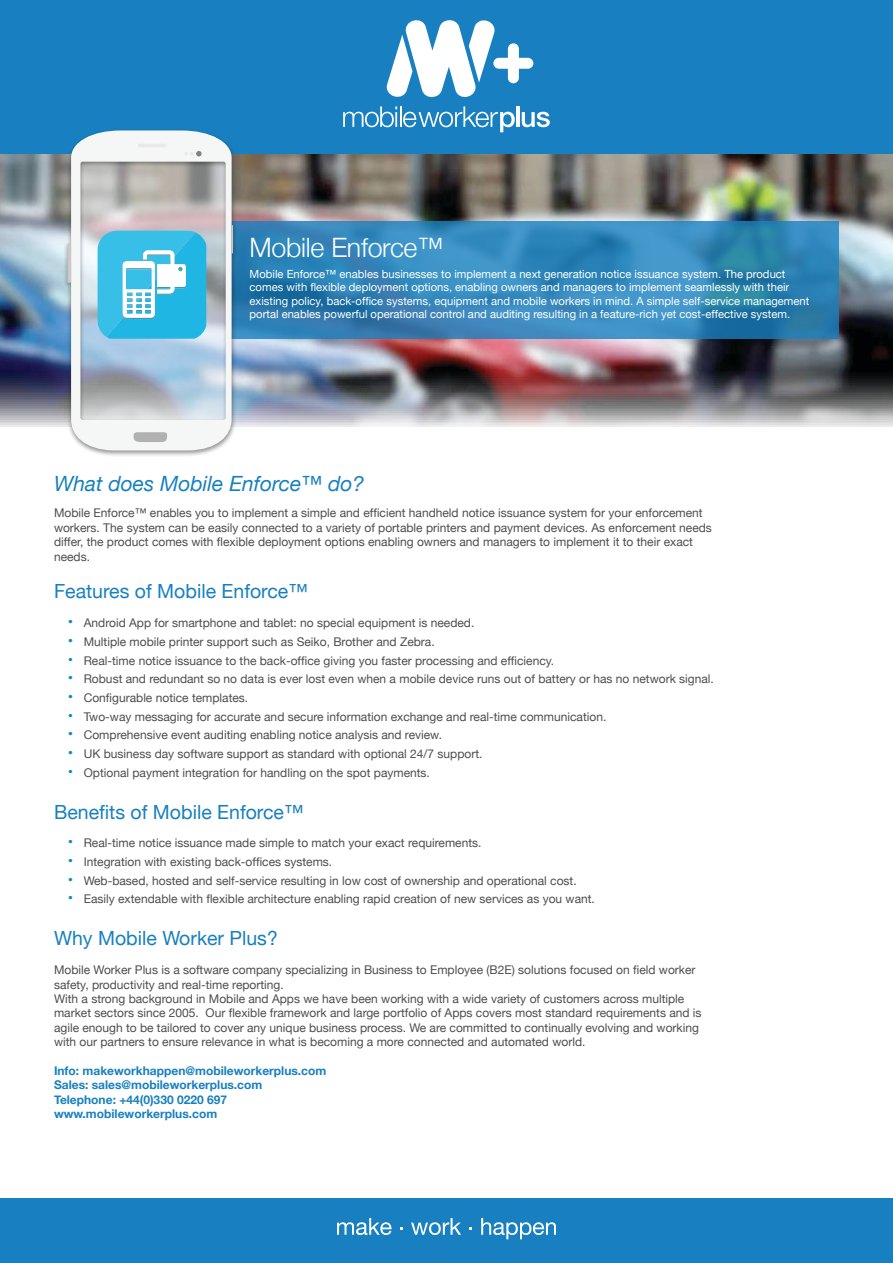
<style>
.page{position:relative;width:893px;height:1263px;background:#fff}
.page>*{position:absolute;margin:0;border:0;box-sizing:border-box;transform-origin:0 0}
.t1{font:27px "Helvetica Neue";color:#118bbe}
.t2{font:300 26.7px "Helvetica Neue";letter-spacing:-.01em;color:#fff}
.t3{font:italic 21px "Helvetica Neue";color:#1880c0}
.t4{font:19.5px "Helvetica Neue";color:#1880c0}
.t5{font:12px/14.4px "Helvetica Neue";color:#4d4d4f}
.t6{font:700 12px "Helvetica Neue";color:#1880c0}
.t7{font:11.25px/13.5px "Helvetica Neue";color:#fff}
</style>
<div class="page">
<img style="left:0;top:153px;width:893px;height:273px">
<div style="left:0;top:0;width:893px;height:153px;background:#1880c0"></div>
<svg style="left:238px;top:221px;width:601px;height:118px;background:#3285b8"></svg>
<svg style="left:386px;top:20px;width:147px;height:77px"></svg>
<svg style="left:343px;top:106px;width:54px;height:21px"></svg>
<hr style="left:400px;top:106px;width:2px;height:21px;background:#fff">
<svg style="left:403px;top:106px;width:112px;height:26px"></svg>
<hr style="left:516px;top:106px;width:3px;height:21px;background:#fff">
<svg style="left:522px;top:112px;width:28px;height:15px"></svg>
<div style="left:63px;top:128px;width:175px;height:329px;background:#231f20;opacity:.49"></div>
<svg style="left:71px;top:130px;width:161px;height:320px"></svg>
<svg style="left:68px;top:243px;width:3px;height:40px"></svg>
<svg style="left:231px;top:225px;width:3px;height:28px"></svg>
<svg style="left:133px;top:432px;width:35px;height:10px"></svg>
<svg style="left:184px;top:151px;width:18px;height:5px"></svg>
<svg style="left:138px;top:144px;width:28px;height:3px"></svg>
<div style="left:0;top:1198px;width:893px;height:65px;background:#1880c0"></div>
<svg style="left:337px;top:1218px;width:55px;height:17px"></svg>
<svg style="left:411px;top:1218px;width:50px;height:17px"></svg>
<svg style="left:481px;top:1218px;width:75px;height:21px"></svg>
<svg style="left:98px;top:231px;width:108px;height:108px;background:#53c5e8"></svg>
<p class="t2" style="left:250px;top:225px;width:196px">Mobile Enforce™</p>
<p class="t7" style="left:250px;top:267px;width:561px">Mobile Enforce™ enables businesses to implement a next generation notice issuance system. The product comes with flexible deployment options, enabling owners and managers to implement seamlessly with their existing policy, back-office systems, equipment and mobile workers in mind. A simple self-service management portal enables powerful operational control and auditing resulting in a feature-rich yet cost-effective system.</p>
<p class="t3" style="left:54px;top:468px;width:312px">What does Mobile Enforce™ do?</p>
<p class="t5" style="left:54px;top:507px;width:659px">Mobile Enforce™ enables you to implement a simple and efficient handheld notice issuance system for your enforcement workers. The system can be easily connected to a variety of portable printers and payment devices. As enforcement needs differ, the product comes with flexible deployment options enabling owners and managers to implement it to their exact needs.</p>
<p class="t4" style="left:54px;top:577px;width:255px">Features of Mobile Enforce™</p>
<p class="t1" style="left:67px;top:601px;width:9px">·</p>
<p class="t5" style="left:84px;top:616px;width:392px">Android App for smartphone and tablet: no special equipment is needed.</p>
<p class="t1" style="left:67px;top:620px;width:9px">·</p>
<p class="t5" style="left:84px;top:635px;width:352px">Multiple mobile printer support such as Seiko, Brother and Zebra.</p>
<p class="t1" style="left:67px;top:638px;width:9px">·</p>
<p class="t5" style="left:84px;top:654px;width:472px">Real-time notice issuance to the back-office giving you faster processing and efficiency.</p>
<p class="t1" style="left:67px;top:657px;width:9px">·</p>
<p class="t5" style="left:84px;top:672px;width:632px">Robust and redundant so no data is ever lost even when a mobile device runs out of battery or has no network signal.</p>
<p class="t1" style="left:67px;top:676px;width:9px">·</p>
<p class="t5" style="left:84px;top:691px;width:166px">Configurable notice templates.</p>
<p class="t1" style="left:67px;top:694px;width:9px">·</p>
<p class="t5" style="left:84px;top:710px;width:524px">Two-way messaging for accurate and secure information exchange and real-time communication.</p>
<p class="t1" style="left:67px;top:713px;width:9px">·</p>
<p class="t5" style="left:84px;top:728px;width:360px">Comprehensive event auditing enabling notice analysis and review.</p>
<p class="t1" style="left:67px;top:732px;width:9px">·</p>
<p class="t5" style="left:84px;top:747px;width:400px">UK business day software support as standard with optional 24/7 support.</p>
<p class="t1" style="left:67px;top:750px;width:9px">·</p>
<p class="t5" style="left:84px;top:766px;width:348px">Optional payment integration for handling on the spot payments.</p>
<p class="t4" style="left:54px;top:797px;width:251px">Benefits of Mobile Enforce™</p>
<p class="t1" style="left:67px;top:821px;width:9px">·</p>
<p class="t5" style="left:84px;top:836px;width:399px">Real-time notice issuance made simple to match your exact requirements.</p>
<p class="t1" style="left:67px;top:840px;width:9px">·</p>
<p class="t5" style="left:84px;top:855px;width:250px">Integration with existing back-offices systems.</p>
<p class="t1" style="left:67px;top:858px;width:9px">·</p>
<p class="t5" style="left:84px;top:874px;width:494px">Web-based, hosted and self-service resulting in low cost of ownership and operational cost.</p>
<p class="t1" style="left:67px;top:877px;width:9px">·</p>
<p class="t5" style="left:84px;top:892px;width:513px">Easily extendable with flexible architecture enabling rapid creation of new services as you want.</p>
<p class="t4" style="left:54px;top:924px;width:225px">Why Mobile Worker Plus?</p>
<p class="t5" style="left:54px;top:963px;width:643px">Mobile Worker Plus is a software company specializing in Business to Employee (B2E) solutions focused on field worker safety, productivity and real-time reporting.</p>
<p class="t5" style="left:54px;top:992px;width:649px">With a strong background in Mobile and Apps we have been working with a wide variety of customers across multiple market sectors since 2005. Our flexible framework and large portfolio of Apps covers most standard requirements and is agile enough to be tailored to cover any unique business process. We are committed to continually evolving and working with our partners to ensure relevance in what is becoming a more connected and automated world.</p>
<p class="t6" style="left:54px;top:1061px;width:274px">Info: makeworkhappen@mobileworkerplus.com</p>
<p class="t6" style="left:54px;top:1076px;width:210px">Sales: sales@mobileworkerplus.com</p>
<p class="t6" style="left:54px;top:1090px;width:175px">Telephone: +44(0)330 0220 697</p>
<p class="t6" style="left:54px;top:1104px;width:165px">www.mobileworkerplus.com</p>
</div>
